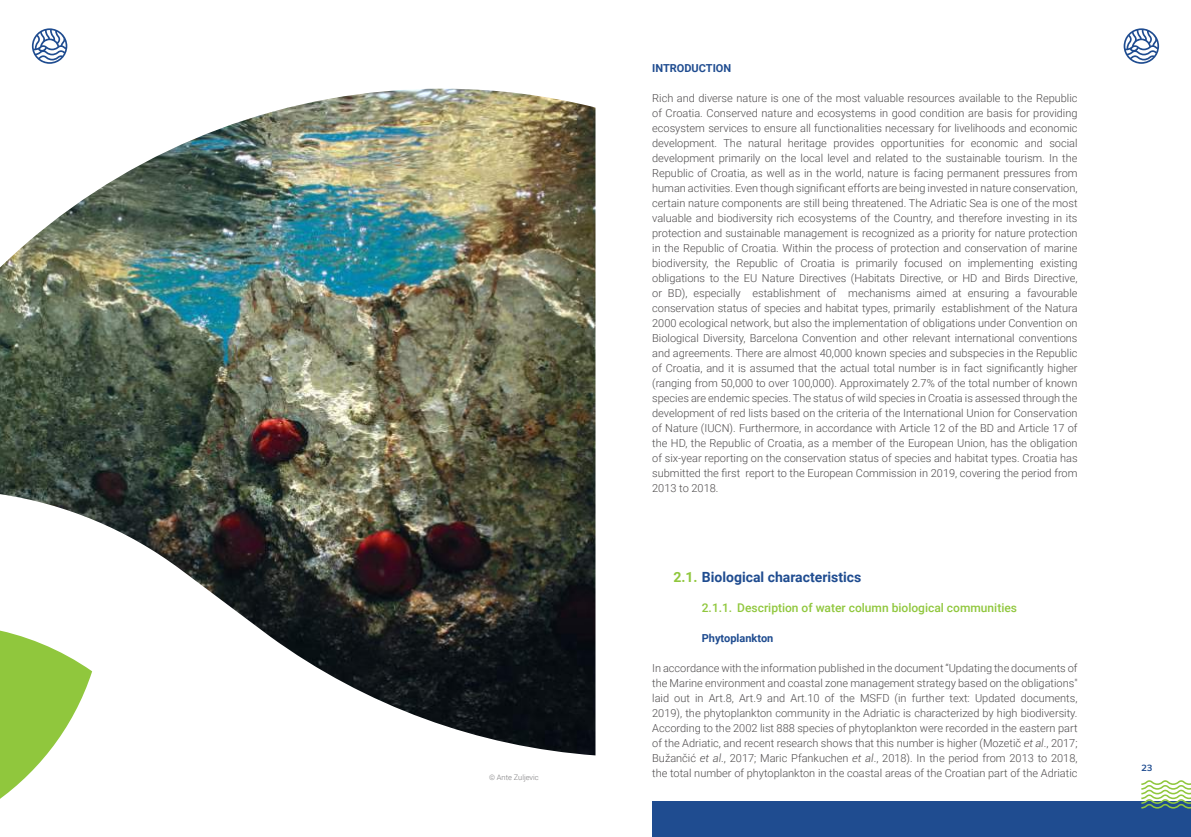
<style>
.page{position:relative;width:1191px;height:837px;background:#fff}
.page>*{position:absolute;margin:0;border:0;box-sizing:border-box;transform-origin:0 0}
.t1{font:700 14px "Roboto";color:#1f4c90}
.t2{font:500 12px "Roboto";color:#90c73d}
.t3{font:300 11px/15px "Roboto";color:#4e4b4c;text-align:justify}
.t4{font:700 11px "Roboto";color:#1f4c90}
.t5{font:700 9px "Ko Ho";color:#1f4c90}
.t6{font:300 7.5px "Roboto";color:#7d7c7e}
.s1{color:#90c73d}
.s2{font-style:italic}
</style>
<div class="page">
<img style="left:0;top:89px;width:595px;height:666px">
<svg style="left:0;top:627px;width:92px;height:172px"></svg>
<svg style="left:1123px;top:28px;width:36px;height:36px"></svg>
<div style="left:652px;top:801px;width:539px;height:35px;background:#1f4c90"></div>
<svg style="left:1141px;top:780px;width:50px;height:28px"></svg>
<svg style="left:32px;top:28px;width:35px;height:36px"></svg>
<p class="t6" style="left:489px;top:772px;width:51px">© Ante Zuljevic</p>
<p class="t4" style="left:652px;top:60px;width:81px">INTRODUCTION</p>
<p class="t3" style="left:652px;top:90px;width:427px">Rich and diverse nature is one of the most valuable resources available to the Republic of Croatia. Conserved nature and ecosystems in good condition are basis for providing ecosystem services to ensure all functionalities necessary for livelihoods and economic development. The natural heritage provides opportunities for economic and social development primarily on the local level and related to the sustainable tourism. In the Republic of Croatia, as well as in the world, nature is facing permanent pressures from human activities. Even though significant efforts are being invested in nature conservation, certain nature components are still being threatened. The Adriatic Sea is one of the most valuable and biodiversity rich ecosystems of the Country, and therefore investing in its protection and sustainable management is recognized as a priority for nature protection in the Republic of Croatia. Within the process of protection and conservation of marine biodiversity, the Republic of Croatia is primarily focused on implementing existing obligations to the EU Nature Directives (Habitats Directive, or HD and Birds Directive, or BD), especially establishment of mechanisms aimed at ensuring a favourable conservation status of species and habitat types, primarily establishment of the Natura 2000 ecological network, but also the implementation of obligations under Convention on Biological Diversity, Barcelona Convention and other relevant international conventions and agreements. There are almost 40,000 known species and subspecies in the Republic of Croatia, and it is assumed that the actual total number is in fact significantly higher (ranging from 50,000 to over 100,000). Approximately 2.7% of the total number of known species are endemic species. The status of wild species in Croatia is assessed through the development of red lists based on the criteria of the International Union for Conservation of Nature (IUCN). Furthermore, in accordance with Article 12 of the BD and Article 17 of the HD, the Republic of Croatia, as a member of the European Union, has the obligation of six-year reporting on the conservation status of species and habitat types. Croatia has submitted the first report to the European Commission in 2019, covering the period from 2013 to 2018.</p>
<p class="t1" style="left:673px;top:567px;width:189px"><span class="s1">2.1.</span> Biological characteristics</p>
<p class="t2" style="left:702px;top:599px;width:317px">2.1.1. Description of water column biological communities</p>
<p class="t4" style="left:702px;top:630px;width:73px">Phytoplankton</p>
<p class="t3" style="left:652px;top:660px;width:427px">In accordance with the information published in the document “Updating the documents of the Marine environment and coastal zone management strategy based on the obligations" laid out in Art.8, Art.9 and Art.10 of the MSFD (in further text: Updated documents, 2019), the phytoplankton community in the Adriatic is characterized by high biodiversity.<br>According to the 2002 list 888 species of phytoplankton were recorded in the eastern part of the Adriatic, and recent research shows that this number is higher (Mozetič <span class="s2">et al</span>., 2017; Bužančić <span class="s2">et al</span>., 2017; Maric Pfankuchen <span class="s2">et al</span>., 2018). In the period from 2013 to 2018, the total number of phytoplankton in the coastal areas of the Croatian part of the Adriatic</p>
<p class="t5" style="left:1141px;top:759px;width:12px">23</p>
</div>
